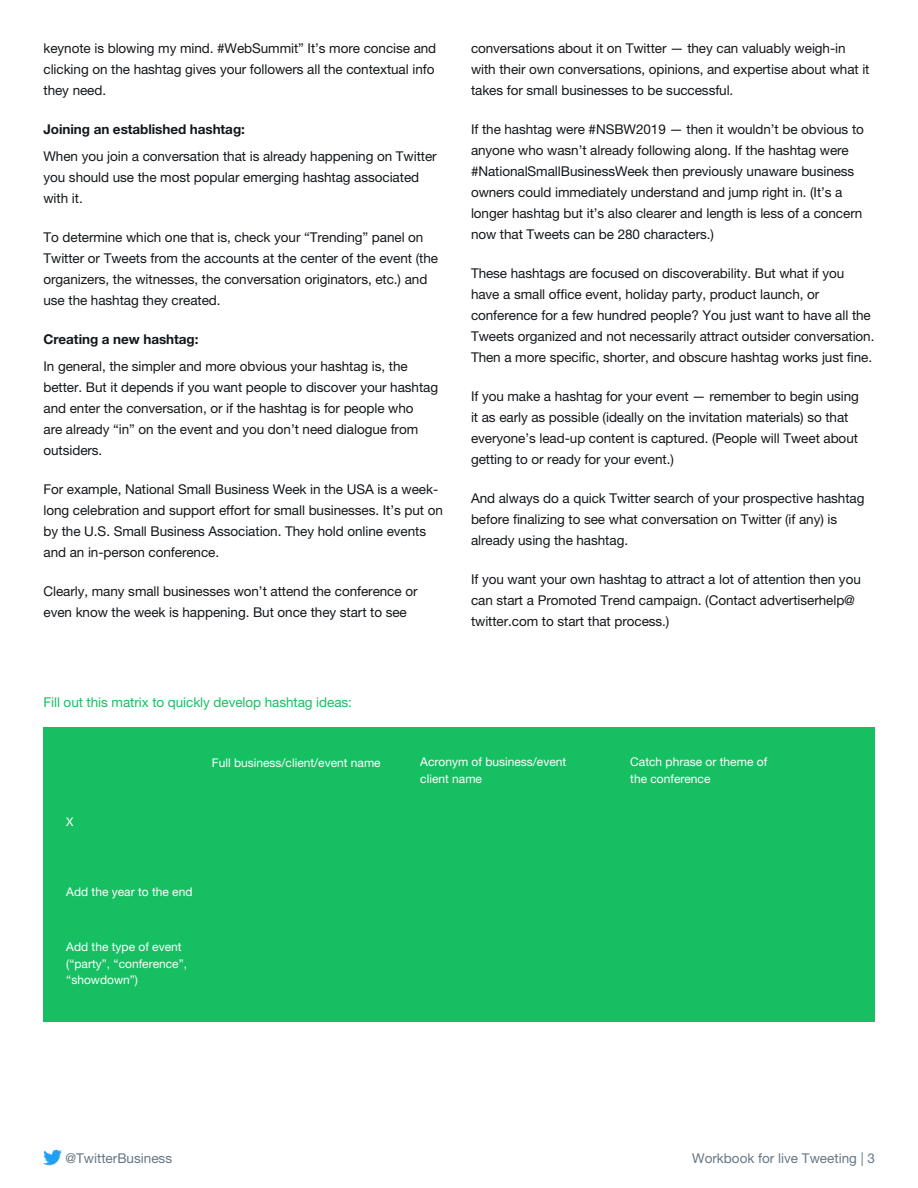
<style>
.page{position:relative;width:918px;height:1188px;background:#fff}
.page>*{position:absolute;margin:0;border:0;box-sizing:border-box;transform-origin:0 0}
.t1{font:13.5px/21px "Helvetica Neue LT Pro";letter-spacing:-.005em;color:#14171a}
.t2{font:700 13.5px "Helvetica Neue LT Pro";letter-spacing:-.005em;color:#14171a}
.t3{font:13.5px "Helvetica Neue LT Pro";letter-spacing:-.005em;color:#17bf63}
.t4{font:13.5px "Helvetica Neue LT Pro";color:#657786}
.t5{font:12px/16.5px "Helvetica Neue LT Pro";color:#fff}
</style>
<div class="page">
<img style="left:43px;top:1149px;width:19px;height:17px">
<div style="left:44px;top:728px;width:831px;height:294px;background:#17bf63"></div>
<p class="t1" style="left:44px;top:38px;width:394px">keynote is blowing my mind. #WebSummit” It’s more concise and clicking on the hashtag gives your followers all the contextual info they need.</p>
<p class="t2" style="left:44px;top:121px;width:203px">Joining an established hashtag:</p>
<p class="t1" style="left:44px;top:146px;width:395px">When you join a conversation that is already happening on Twitter you should use the most popular emerging hashtag associated with it.</p>
<p class="t1" style="left:44px;top:227px;width:396px">To determine which one that is, check your “Trending” panel on Twitter or Tweets from the accounts at the center of the event (the organizers, the witnesses, the conversation originators, etc.) and use the hashtag they created.</p>
<p class="t2" style="left:44px;top:331px;width:157px">Creating a new hashtag:</p>
<p class="t1" style="left:44px;top:356px;width:396px">In general, the simpler and more obvious your hashtag is, the better. But it depends if you want people to discover your hashtag and enter the conversation, or if the hashtag is for people who<br>are already “in” on the event and you don’t need dialogue from outsiders.</p>
<p class="t1" style="left:44px;top:479px;width:401px">For example, National Small Business Week in the USA is a week&shy;long celebration and support effort for small businesses. It’s put on by the U.S. Small Business Association. They hold online events and an in-person conference.</p>
<p class="t1" style="left:44px;top:581px;width:376px">Clearly, many small businesses won’t attend the conference or even know the week is happening. But once they start to see</p>
<p class="t3" style="left:44px;top:694px;width:310px">Fill out this matrix to quickly develop hashtag ideas:</p>
<p class="t1" style="left:471px;top:38px;width:400px">conversations about it on Twitter — they can valuably weigh-in with their own conversations, opinions, and expertise about what it takes for small businesses to be successful.</p>
<p class="t1" style="left:471px;top:119px;width:394px">If the hashtag were #NSBW2019 — then it wouldn’t be obvious to anyone who wasn’t already following along. If the hashtag were #NationalSmallBusinessWeek then previously unaware business owners could immediately understand and jump right in. (It’s a longer hashtag but it’s also clearer and length is less of a concern now that Tweets can be 280 characters.)</p>
<p class="t1" style="left:471px;top:263px;width:405px">These hashtags are focused on discoverability. But what if you have a small office event, holiday party, product launch, or conference for a few hundred people? You just want to have all the Tweets organized and not necessarily attract outsider conversation.<br>Then a more specific, shorter, and obscure hashtag works just fine.</p>
<p class="t1" style="left:471px;top:386px;width:389px">If you make a hashtag for your event — remember to begin using it as early as possible (ideally on the invitation materials) so that everyone’s lead-up content is captured. (People will Tweet about getting to or ready for your event.)</p>
<p class="t1" style="left:471px;top:488px;width:395px">And always do a quick Twitter search of your prospective hashtag before finalizing to see what conversation on Twitter (if any) is already using the hashtag.</p>
<p class="t1" style="left:471px;top:569px;width:391px">If you want your own hashtag to attract a lot of attention then you can start a Promoted Trend campaign. (Contact advertiserhelp@ twitter.com to start that process.)</p>
<p class="t5" style="left:66px;top:813px;width:9px">X</p>
<p class="t5" style="left:212px;top:755px;width:170px">Full business/client/event name</p>
<p class="t5" style="left:420px;top:754px;width:148px">Acronym of business/event client name</p>
<p class="t5" style="left:630px;top:754px;width:138px">Catch phrase or theme of the conference</p>
<p class="t5" style="left:66px;top:884px;width:128px">Add the year to the end</p>
<p class="t5" style="left:66px;top:938px;width:122px">Add the type of event (“party”, “conference”, “showdown”)</p>
<p class="t4" style="left:65px;top:1150px;width:108px">@TwitterBusiness</p>
<p class="t4" style="left:692px;top:1150px;width:184px">Workbook for live Tweeting | 3</p>
</div>
